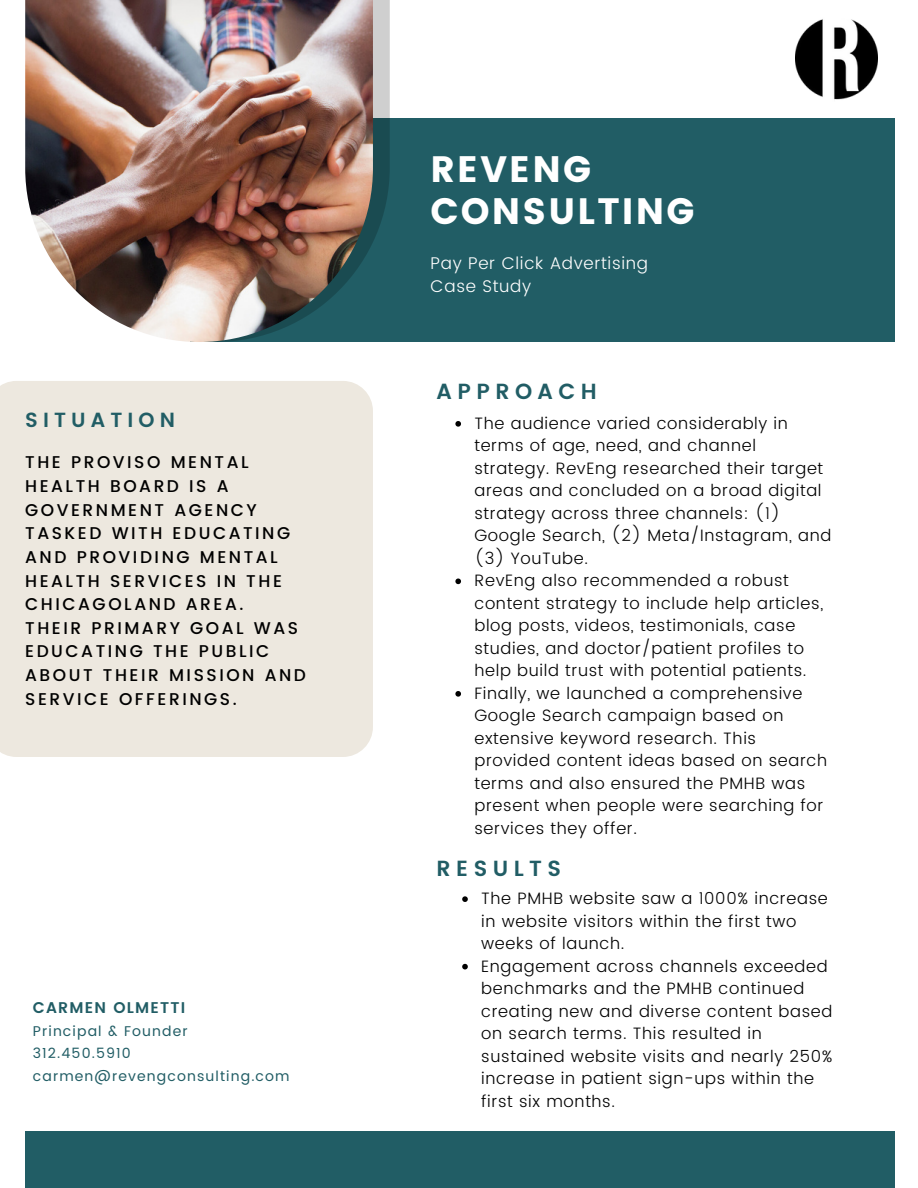
<style>
.page{position:relative;width:918px;height:1188px;background:#fff}
.page>*{position:absolute;margin:0;border:0;box-sizing:border-box;transform-origin:0 0}
.t1{font:36.75px/41.2px "Poppins";letter-spacing:.06em;color:#fff}
.t2{font:600 21.9px "Poppins";letter-spacing:.25em;color:#215d65}
.t3{font:600 20.4px "Poppins";letter-spacing:.25em;color:#215d65}
.t4{font:500 16.95px/23.7px "Poppins";letter-spacing:.15em;color:#000}
.t5{font:300 16.95px/23.2px "Poppins";letter-spacing:.04em;color:#fff}
.t6{font:300 16.5px/22.5px "Poppins";letter-spacing:.04em;color:#000}
.t7{font:600 15.45px "Poppins";letter-spacing:.08em;color:#215d65}
.t8{font:14.1px/22.2px "Poppins";letter-spacing:.08em;color:#215d65}
</style>
<div class="page">
<div style="left:190px;top:119px;width:705px;height:223px;background:#215d65"></div>
<svg style="left:373px;top:0;width:17px;height:241px;background:#738d91"></svg>
<img style="left:25px;top:0;width:348px;height:342px">
<div style="left:0;top:381px;width:373px;height:376px;background:#ede8df"></div>
<img style="left:795px;top:19px;width:82px;height:81px">
<svg style="left:462px;top:896px;width:6px;height:6px"></svg>
<svg style="left:462px;top:964px;width:6px;height:5px"></svg>
<svg style="left:455px;top:421px;width:6px;height:6px"></svg>
<svg style="left:455px;top:579px;width:6px;height:5px"></svg>
<svg style="left:455px;top:691px;width:6px;height:6px"></svg>
<div style="left:25px;top:1131px;width:870px;height:57px;background:#215d65"></div>
<p class="t3" style="left:25px;top:405px;width:151px">SITUATION</p>
<p class="t4" style="left:25px;top:451px;width:282px">THE PROVISO MENTAL<br>HEALTH BOARD IS A<br>GOVERNMENT AGENCY<br>TASKED WITH EDUCATING<br>AND PROVIDING MENTAL<br>HEALTH SERVICES IN THE<br>CHICAGOLAND AREA.<br>THEIR PRIMARY GOAL WAS<br>EDUCATING THE PUBLIC<br>ABOUT THEIR MISSION AND<br>SERVICE OFFERINGS.</p>
<p class="t7" style="left:33px;top:996px;width:154px">CARMEN OLMETTI</p>
<p class="t8" style="left:33px;top:1021px;width:258px">Principal &amp; Founder<br>312.450.5910 carmen@revengconsulting.com</p>
<h1 class="t1" style="left:431px;top:149px;width:266px">REVENG<br>CONSULTING</h1>
<p class="t5" style="left:431px;top:252px;width:219px">Pay Per Click Advertising<br>Case Study</p>
<h2 class="t2" style="left:437px;top:375px;width:162px">APPROACH</h2>
<p class="t6" style="left:474px;top:412px;width:359px">The audience varied considerably in terms of age, need, and channel strategy. RevEng researched their target areas and concluded on a broad digital strategy across three channels: (1)<br>Google Search, (2) Meta/Instagram, and (3) YouTube.<br>RevEng also recommended a robust content strategy to include help articles, blog posts, videos, testimonials, case studies, and doctor/patient profiles to help build trust with potential patients.<br>Finally, we launched a comprehensive Google Search campaign based on extensive keyword research. This provided content ideas based on search terms and also ensured the PMHB was present when people were searching for services they offer.</p>
<h2 class="t2" style="left:437px;top:852px;width:126px">RESULTS</h2>
<p class="t6" style="left:481px;top:888px;width:353px">The PMHB website saw a 1000% increase in website visitors within the first two weeks of launch.<br>Engagement across channels exceeded benchmarks and the PMHB continued creating new and diverse content based on search terms. This resulted in sustained website visits and nearly 250% increase in patient sign-ups within the first six months.</p>
</div>
